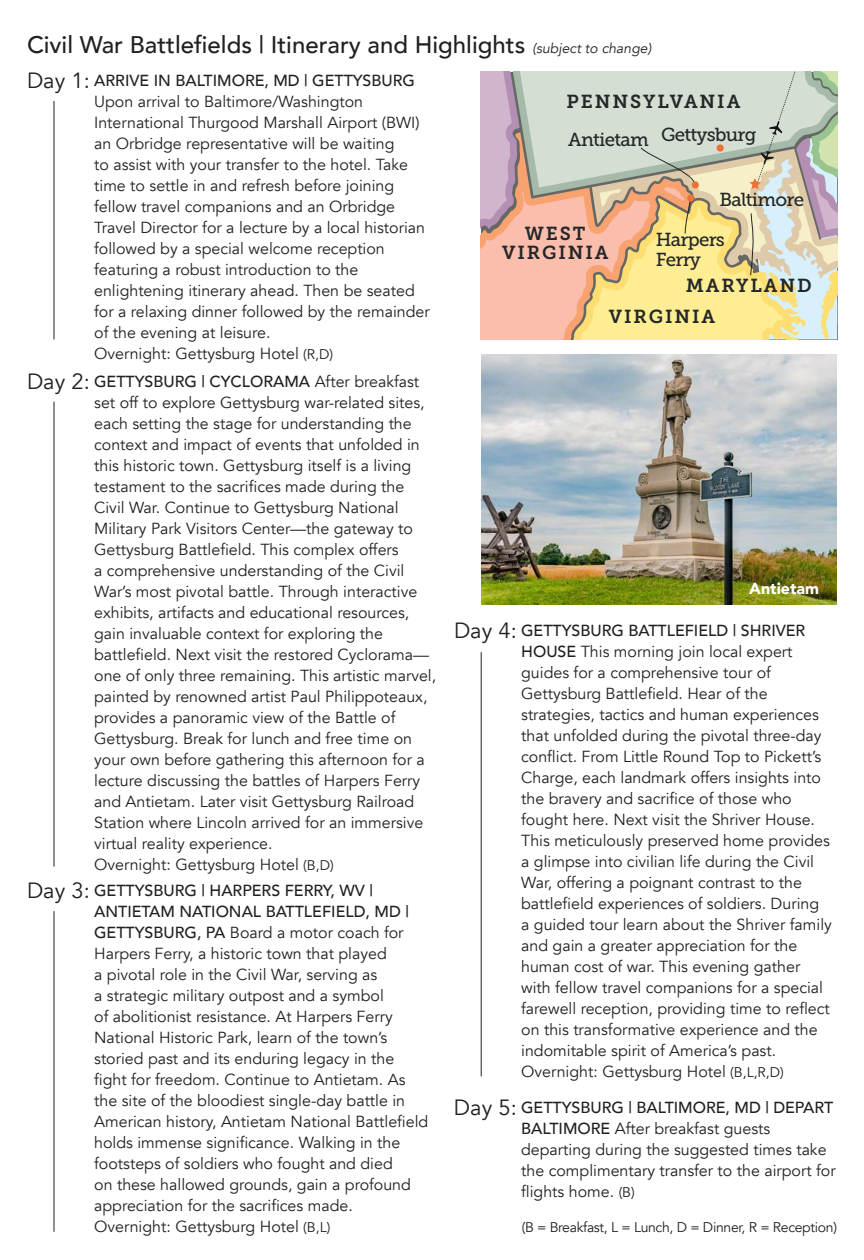
<style>
.page{position:relative;width:864px;height:1260px;background:#fff}
.page>*{position:absolute;margin:0;border:0;box-sizing:border-box;transform-origin:0 0}
.t1{font:500 24px "Avenir";color:#241f1f}
.t2{font:18.8px/19.2px "Museo Slab 700";letter-spacing:.1em;color:#242728;text-align:center}
.t3{font:18.8px/20px "Museo Slab 500";letter-spacing:-.04em;color:#242728}
.t4{font:16px/21px "Avenir";color:#241f1f}
.t5{font:900 16px "Avenir";color:#fff}
.t6{font:14px "Avenir";letter-spacing:-.02em;color:#241f1f}
.s1{font-weight:400;font-style:italic;font-size:14px}
.s2{font-size:22px}
.s3{font-weight:500}
.s4{font-size:14px}
</style>
<div class="page">
<svg style="left:481px;top:72px;width:356px;height:267px;background:#dfceb0"></svg>
<hr style="left:54px;top:101px;width:1px;height:238px;background:#241f1f">
<hr style="left:54px;top:402px;width:1px;height:465px;background:#241f1f">
<hr style="left:54px;top:911px;width:1px;height:321px;background:#241f1f">
<hr style="left:481px;top:652px;width:1px;height:424px;background:#241f1f">
<img style="left:481px;top:354px;width:356px;height:251px">
<h1 class="t1" style="left:27px;top:24px;width:626px">Civil War Battlefields | Itinerary and Highlights <span class="s1">(subject to change)</span></h1>
<p class="t4" style="left:94px;top:71px;width:337px;text-indent:-67px"><span class="s2">Day 1:</span> <span class="s3">ARRIVE IN BALTIMORE, MD | GETTYSBURG </span>Upon arrival to Baltimore/Washington International Thurgood Marshall Airport (BWI) an Orbridge representative will be waiting<br>to assist with your transfer to the hotel. Take time to settle in and refresh before joining fellow travel companions and an Orbridge Travel Director for a lecture by a local historian followed by a special welcome reception featuring a robust introduction to the enlightening itinerary ahead. Then be seated for a relaxing dinner followed by the remainder of the evening at leisure.<br>Overnight: Gettysburg Hotel <span class="s4">(R,D)</span></p>
<p class="t4" style="left:94px;top:371px;width:344px;text-indent:-67px"><span class="s2">Day 2:</span> <span class="s3">GETTYSBURG | CYCLORAMA</span> After breakfast set off to explore Gettysburg war-related sites, each setting the stage for understanding the context and impact of events that unfolded in this historic town. Gettysburg itself is a living testament to the sacrifices made during the Civil War. Continue to Gettysburg National Military Park Visitors Center—the gateway to Gettysburg Battlefield. This complex offers<br>a comprehensive understanding of the Civil War’s most pivotal battle. Through interactive exhibits, artifacts and educational resources, gain invaluable context for exploring the battlefield. Next visit the restored Cyclorama— one of only three remaining. This artistic marvel, painted by renowned artist Paul Philippoteaux, provides a panoramic view of the Battle of Gettysburg. Break for lunch and free time on your own before gathering this afternoon for a lecture discussing the battles of Harpers Ferry and Antietam. Later visit Gettysburg Railroad Station where Lincoln arrived for an immersive virtual reality experience.<br>Overnight: Gettysburg Hotel <span class="s4">(B,D)</span></p>
<p class="t4" style="left:94px;top:881px;width:336px;text-indent:-67px"><span class="s2">Day 3:</span> <span class="s3">GETTYSBURG | HARPERS FERRY, WV | ANTIETAM NATIONAL BATTLEFIELD, MD | GETTYSBURG, PA</span> Board a motor coach for Harpers Ferry, a historic town that played<br>a pivotal role in the Civil War, serving as<br>a strategic military outpost and a symbol<br>of abolitionist resistance. At Harpers Ferry National Historic Park, learn of the town’s storied past and its enduring legacy in the fight for freedom. Continue to Antietam. As the site of the bloodiest single-day battle in American history, Antietam National Battlefield holds immense significance. Walking in the footsteps of soldiers who fought and died<br>on these hallowed grounds, gain a profound appreciation for the sacrifices made.<br>Overnight: Gettysburg Hotel <span class="s4">(B,L)</span></p>
<p class="t2" style="left:567px;top:92px;width:175px">PENNSYLVANIA</p>
<p class="t3" style="left:661px;top:125px;width:97px">Gettysburg</p>
<p class="t3" style="left:568px;top:130px;width:82px">Antietam</p>
<p class="t3" style="left:719px;top:189px;width:86px">Baltimore</p>
<p class="t2" style="left:502px;top:224px;width:108px">WEST<br>VIRGINIA</p>
<p class="t3" style="left:656px;top:230px;width:71px">Harpers<br>Ferry</p>
<p class="t2" style="left:686px;top:276px;width:128px">MARYLAND</p>
<p class="t2" style="left:609px;top:307px;width:108px">VIRGINIA</p>
<p class="t5" style="left:749px;top:574px;width:71px">Antietam</p>
<p class="t4" style="left:521px;top:621px;width:312px;text-indent:-67px"><span class="s2">Day 4:</span> <span class="s3">GETTYSBURG BATTLEFIELD | SHRIVER HOUSE</span> This morning join local expert guides for a comprehensive tour of Gettysburg Battlefield. Hear of the strategies, tactics and human experiences that unfolded during the pivotal three-day conflict. From Little Round Top to Pickett’s Charge, each landmark offers insights into the bravery and sacrifice of those who fought here. Next visit the Shriver House.<br>This meticulously preserved home provides a glimpse into civilian life during the Civil War, offering a poignant contrast to the battlefield experiences of soldiers. During<br>a guided tour learn about the Shriver family and gain a greater appreciation for the human cost of war. This evening gather with fellow travel companions for a special farewell reception, providing time to reflect on this transformative experience and the indomitable spirit of America’s past.<br>Overnight: Gettysburg Hotel <span class="s4">(B,L,R,D)</span></p>
<p class="t4" style="left:521px;top:1097px;width:316px;text-indent:-67px"><span class="s2">Day 5:</span> <span class="s3">GETTYSBURG | BALTIMORE, MD | DEPART BALTIMORE</span> After breakfast guests departing during the suggested times take the complimentary transfer to the airport for flights home. <span class="s4">(B)</span></p>
<p class="t6" style="left:522px;top:1219px;width:317px">(B = Breakfast, L = Lunch, D = Dinner, R = Reception)</p>
</div>
